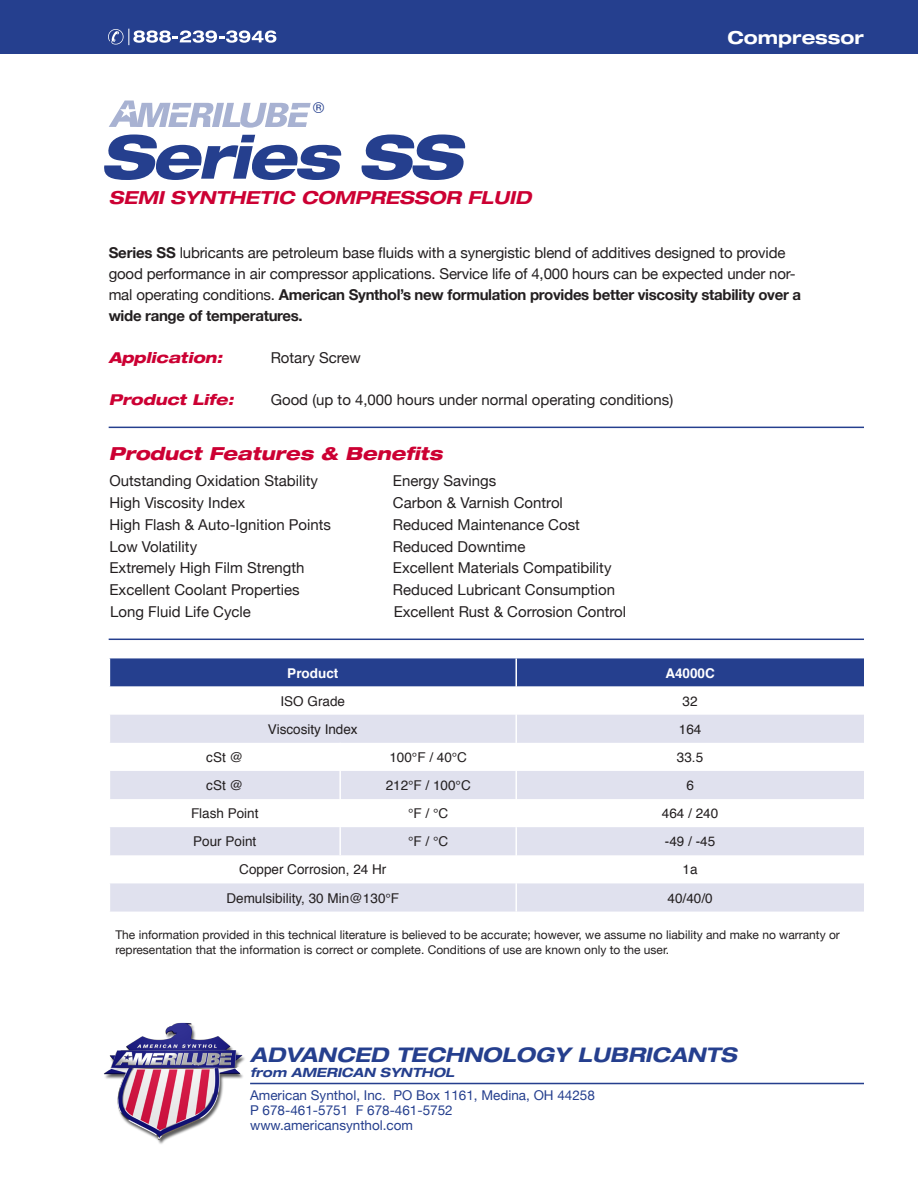
<style>
.page{position:relative;width:918px;height:1188px;background:#fff}
.page>*{position:absolute;margin:0;border:0;box-sizing:border-box;transform-origin:0 0}
.t1{font:italic 800 expanded 60px "Helvetica Neue";letter-spacing:-.04em;color:#253f8e}
.t2{font:italic 700 expanded 20.25px "Helvetica Neue";color:#253f8e}
.t3{font:italic 700 expanded 18px "Helvetica Neue";color:#c03}
.t4{font:italic 800 expanded 18px "Helvetica Neue";color:#c03}
.t5{font:700 expanded 18px "Helvetica Neue";color:#fff}
.t6{font:15px/21px "Helvetica Neue";color:#231f20}
.t7{font:italic 800 expanded 15px "Helvetica Neue";color:#c03}
.t8{font:15px "Helvetica";color:#253f8e}
.t9{font:13.5px "Helvetica";color:#231f20}
.t10{font:13.5px/15px "Helvetica Neue";color:#253f8e}
.t11{font:700 13.5px "Helvetica";color:#fff}
.t12{font:italic 700 expanded 12.75px "Helvetica Neue";color:#253f8e}
.t13{font:12px/14.4px "Helvetica Neue";color:#231f20}
.s1{font-weight:700}
</style>
<div class="page">
<div style="left:0;top:0;width:918px;height:54px;background:#253f8e"></div>
<svg style="left:108px;top:29px;width:168px;height:16px"></svg>
<hr style="left:250px;top:1083px;width:614px;height:1px;background:#253f8e">
<img style="left:103px;top:1022px;width:153px;height:122px">
<hr style="left:109px;top:427px;width:755px;height:1px;background:#253f8e">
<hr style="left:109px;top:639px;width:755px;height:1px;background:#253f8e">
<svg style="left:109px;top:658px;width:755px;height:254px"></svg>
<hr style="left:515px;top:715px;width:2px;height:28px;background:#fff">
<svg style="left:109px;top:101px;width:202px;height:27px"></svg>
<p class="t8" style="left:313px;top:96px;width:13px">®</p>
<p class="t1" style="left:100px;top:119px;width:363px">Series SS</p>
<p class="t3" style="left:109px;top:186px;width:424px">SEMI SYNTHETIC COMPRESSOR FLUID</p>
<p class="t5" style="left:728px;top:26px;width:138px">Compressor</p>
<p class="t6" style="left:109px;top:243px;width:694px"><span class="s1">Series SS</span> lubricants are petroleum base fluids with a synergistic blend of additives designed to provide good performance in air compressor applications. Service life of 4,000 hours can be expected under nor&shy;mal operating conditions. <span class="s1">American Synthol’s new formulation provides better viscosity stability over a wide range of temperatures.</span></p>
<p class="t7" style="left:109px;top:348px;width:115px">Application:</p>
<p class="t6" style="left:271px;top:348px;width:92px">Rotary Screw</p>
<p class="t7" style="left:109px;top:390px;width:126px">Product Life:</p>
<p class="t6" style="left:271px;top:390px;width:404px">Good (up to 4,000 hours under normal operating conditions)</p>
<p class="t4" style="left:109px;top:442px;width:335px">Product Features &amp; Benefits</p>
<p class="t6" style="left:109px;top:471px;width:210px">Outstanding Oxidation Stability</p>
<p class="t6" style="left:393px;top:471px;width:105px">Energy Savings</p>
<p class="t6" style="left:109px;top:493px;width:137px">High Viscosity Index</p>
<p class="t6" style="left:393px;top:493px;width:172px">Carbon &amp; Varnish Control</p>
<p class="t6" style="left:109px;top:515px;width:223px">High Flash &amp; Auto-Ignition Points</p>
<p class="t6" style="left:393px;top:515px;width:188px">Reduced Maintenance Cost</p>
<p class="t6" style="left:109px;top:537px;width:89px">Low Volatility</p>
<p class="t6" style="left:393px;top:537px;width:134px">Reduced Downtime</p>
<p class="t6" style="left:109px;top:558px;width:197px">Extremely High Film Strength</p>
<p class="t6" style="left:393px;top:558px;width:220px">Excellent Materials Compatibility</p>
<p class="t6" style="left:109px;top:580px;width:192px">Excellent Coolant Properties</p>
<p class="t6" style="left:393px;top:580px;width:224px">Reduced Lubricant Consumption</p>
<p class="t6" style="left:110px;top:602px;width:142px">Long Fluid Life Cycle</p>
<p class="t6" style="left:394px;top:602px;width:234px">Excellent Rust &amp; Corrosion Control</p>
<p class="t11" style="left:287px;top:662px;width:53px">Product</p>
<p class="t11" style="left:665px;top:662px;width:51px">A4000C</p>
<p class="t9" style="left:281px;top:691px;width:66px">ISO Grade</p>
<p class="t9" style="left:683px;top:691px;width:17px">32</p>
<p class="t9" style="left:268px;top:719px;width:91px">Viscosity Index</p>
<p class="t9" style="left:679px;top:719px;width:24px">164</p>
<p class="t9" style="left:206px;top:747px;width:38px">cSt @</p>
<p class="t9" style="left:389px;top:747px;width:79px">100°F / 40°C</p>
<p class="t9" style="left:677px;top:747px;width:28px">33.5</p>
<p class="t9" style="left:206px;top:775px;width:38px">cSt @</p>
<p class="t9" style="left:386px;top:775px;width:87px">212°F / 100°C</p>
<p class="t9" style="left:686px;top:775px;width:9px">6</p>
<p class="t9" style="left:191px;top:803px;width:69px">Flash Point</p>
<p class="t9" style="left:408px;top:803px;width:42px">°F / °C</p>
<p class="t9" style="left:662px;top:803px;width:58px">464 / 240</p>
<p class="t9" style="left:193px;top:831px;width:65px">Pour Point</p>
<p class="t9" style="left:408px;top:831px;width:42px">°F / °C</p>
<p class="t9" style="left:665px;top:831px;width:52px">-49 / -45</p>
<p class="t9" style="left:239px;top:859px;width:149px">Copper Corrosion, 24 Hr</p>
<p class="t9" style="left:683px;top:859px;width:17px">1a</p>
<p class="t9" style="left:226px;top:887px;width:174px">Demulsibility, 30 Min@130°F</p>
<p class="t9" style="left:668px;top:887px;width:47px">40/40/0</p>
<p class="t13" style="left:115px;top:929px;width:726px">The information provided in this technical literature is believed to be accurate; however, we assume no liability and make no warranty or representation that the information is correct or complete. Conditions of use are known only to the user.</p>
<h2 class="t2" style="left:250px;top:1042px;width:488px">ADVANCED TECHNOLOGY LUBRICANTS</h2>
<p class="t12" style="left:250px;top:1064px;width:206px">from AMERICAN SYNTHOL</p>
<p class="t10" style="left:250px;top:1089px;width:346px">American Synthol, Inc. PO Box 1161, Medina, OH 44258<br>P 678-461-5751 F 678-461-5752 www.americansynthol.com</p>
</div>
